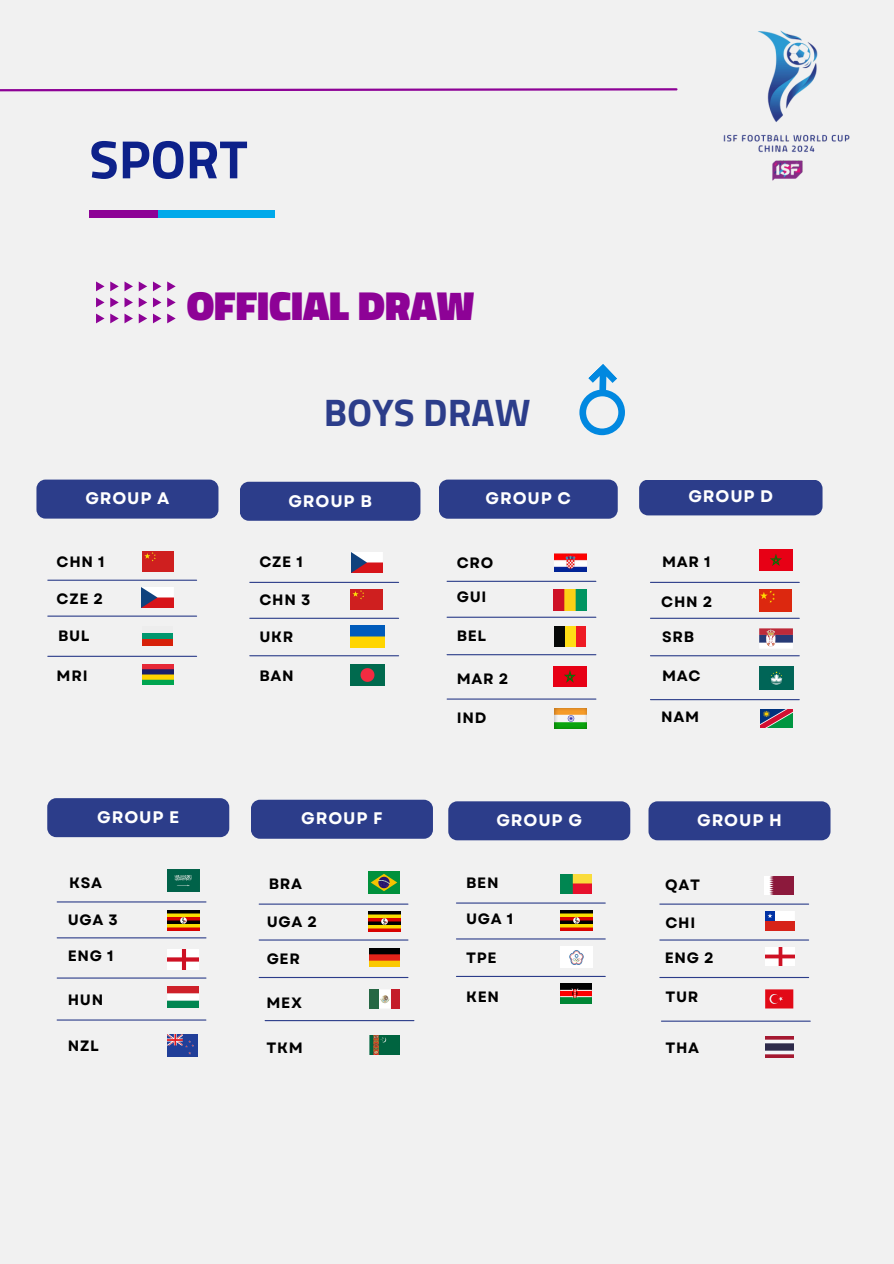
<style>
.page{position:relative;width:894px;height:1264px;background:#fff}
.page>*{position:absolute;margin:0;border:0;box-sizing:border-box;transform-origin:0 0}
.t1{font:700 54px "Titillium Web";color:#0d218a}
.t2{font:900 41.1px "Titillium Web";color:#8d0296}
.t3{font:700 38.4px "Titillium Web";color:#2c3d8a}
.t4{font:700 16.8px "Garet";letter-spacing:.05em;color:#fff}
.t5{font:700 15px "Garet";letter-spacing:.05em;color:#000}
</style>
<div class="page">
<div style="left:0;top:0;width:893px;height:1263px;background:#f1f1f1"></div>
<div style="left:89px;top:210px;width:185px;height:8px;background:#00a9ea"></div>
<div style="left:89px;top:210px;width:69px;height:8px;background:#8d0296"></div>
<svg style="left:0;top:88px;width:678px;height:4px"></svg>
<svg style="left:167px;top:281px;width:9px;height:10px"></svg>
<svg style="left:167px;top:297px;width:9px;height:10px"></svg>
<svg style="left:167px;top:313px;width:9px;height:10px"></svg>
<svg style="left:153px;top:281px;width:8px;height:10px"></svg>
<svg style="left:153px;top:297px;width:8px;height:10px"></svg>
<svg style="left:153px;top:313px;width:8px;height:10px"></svg>
<svg style="left:139px;top:281px;width:8px;height:10px"></svg>
<svg style="left:139px;top:297px;width:8px;height:10px"></svg>
<svg style="left:139px;top:313px;width:8px;height:10px"></svg>
<svg style="left:96px;top:281px;width:37px;height:42px"></svg>
<div style="left:36px;top:479px;width:182px;height:39px;background:#2c3d8a;border-radius:9px"></div>
<div style="left:240px;top:482px;width:180px;height:39px;background:#2c3d8a;border-radius:9px"></div>
<div style="left:439px;top:479px;width:178px;height:39px;background:#2c3d8a"></div>
<div style="left:639px;top:480px;width:183px;height:35px;background:#2c3d8a"></div>
<hr style="left:48px;top:579px;width:148px;height:2px;background:#2c3d8a">
<hr style="left:48px;top:615px;width:148px;height:1px;background:#2c3d8a">
<hr style="left:250px;top:582px;width:148px;height:1px;background:#2c3d8a">
<hr style="left:250px;top:617px;width:148px;height:2px;background:#2c3d8a">
<hr style="left:250px;top:655px;width:148px;height:1px;background:#2c3d8a">
<hr style="left:650px;top:582px;width:149px;height:1px;background:#2c3d8a">
<hr style="left:650px;top:617px;width:149px;height:2px;background:#2c3d8a">
<hr style="left:650px;top:655px;width:149px;height:1px;background:#2c3d8a">
<hr style="left:447px;top:580px;width:148px;height:2px;background:#2c3d8a">
<hr style="left:447px;top:616px;width:148px;height:2px;background:#2c3d8a">
<hr style="left:447px;top:654px;width:148px;height:1px;background:#2c3d8a">
<hr style="left:48px;top:655px;width:148px;height:2px;background:#2c3d8a">
<div style="left:553px;top:626px;width:11px;height:20px;background:#070908"></div>
<div style="left:575px;top:626px;width:11px;height:20px;background:#ee1b24"></div>
<div style="left:564px;top:626px;width:11px;height:20px;background:#ffde16"></div>
<div style="left:47px;top:798px;width:182px;height:39px;background:#2c3d8a;border-radius:9px"></div>
<div style="left:251px;top:799px;width:182px;height:39px;background:#2c3d8a;border-radius:9px"></div>
<div style="left:448px;top:801px;width:182px;height:39px;background:#2c3d8a"></div>
<div style="left:648px;top:801px;width:182px;height:39px;background:#2c3d8a"></div>
<hr style="left:57px;top:901px;width:149px;height:1px;background:#2c3d8a">
<hr style="left:57px;top:937px;width:149px;height:1px;background:#2c3d8a">
<hr style="left:259px;top:903px;width:149px;height:1px;background:#2c3d8a">
<hr style="left:259px;top:939px;width:149px;height:1px;background:#2c3d8a">
<hr style="left:259px;top:976px;width:149px;height:2px;background:#2c3d8a">
<hr style="left:659px;top:903px;width:149px;height:1px;background:#2c3d8a">
<hr style="left:659px;top:939px;width:149px;height:1px;background:#2c3d8a">
<hr style="left:659px;top:976px;width:149px;height:2px;background:#2c3d8a">
<hr style="left:456px;top:902px;width:149px;height:1px;background:#2c3d8a">
<hr style="left:456px;top:938px;width:149px;height:1px;background:#2c3d8a">
<hr style="left:456px;top:975px;width:149px;height:2px;background:#2c3d8a">
<hr style="left:57px;top:977px;width:149px;height:1px;background:#2c3d8a">
<div style="left:142px;top:632px;width:30px;height:7px;background:#00976e"></div>
<div style="left:142px;top:639px;width:30px;height:7px;background:#d7210a"></div>
<div style="left:142px;top:626px;width:30px;height:6px;background:#ededed"></div>
<svg style="left:765px;top:989px;width:28px;height:19px"></svg>
<img style="left:765px;top:911px;width:29px;height:19px">
<img style="left:351px;top:664px;width:33px;height:22px">
<img style="left:168px;top:910px;width:31px;height:20px">
<svg style="left:579px;top:364px;width:46px;height:72px"></svg>
<img style="left:723px;top:30px;width:127px;height:151px">
<img style="left:141px;top:587px;width:32px;height:20px">
<img style="left:351px;top:552px;width:31px;height:20px">
<img style="left:351px;top:625px;width:33px;height:22px">
<img style="left:553px;top:590px;width:33px;height:20px">
<img style="left:553px;top:667px;width:33px;height:19px">
<hr style="left:447px;top:698px;width:148px;height:1px;background:#2c3d8a">
<img style="left:554px;top:708px;width:32px;height:21px">
<img style="left:759px;top:549px;width:33px;height:21px">
<svg style="left:759px;top:628px;width:33px;height:20px"></svg>
<img style="left:760px;top:709px;width:32px;height:18px">
<hr style="left:650px;top:699px;width:149px;height:1px;background:#2c3d8a">
<hr style="left:57px;top:1019px;width:149px;height:1px;background:#2c3d8a">
<hr style="left:265px;top:1020px;width:149px;height:1px;background:#2c3d8a">
<hr style="left:661px;top:1020px;width:149px;height:1px;background:#2c3d8a">
<img style="left:368px;top:911px;width:32px;height:20px">
<img style="left:560px;top:910px;width:32px;height:20px">
<div style="left:369px;top:989px;width:10px;height:19px;background:#266744"></div>
<div style="left:390px;top:989px;width:9px;height:19px;background:#c41d2a"></div>
<svg style="left:379px;top:990px;width:11px;height:18px"></svg>
<img style="left:369px;top:948px;width:30px;height:18px">
<img style="left:167px;top:949px;width:31px;height:20px">
<img style="left:765px;top:948px;width:29px;height:18px">
<img style="left:167px;top:1034px;width:30px;height:22px">
<img style="left:560px;top:983px;width:31px;height:20px">
<img style="left:368px;top:871px;width:32px;height:22px">
<img style="left:168px;top:869px;width:31px;height:22px">
<img style="left:560px;top:874px;width:31px;height:19px">
<img style="left:764px;top:876px;width:29px;height:18px">
<img style="left:765px;top:1036px;width:28px;height:21px">
<img style="left:369px;top:1035px;width:30px;height:19px">
<img style="left:167px;top:986px;width:31px;height:21px">
<img style="left:554px;top:553px;width:32px;height:18px">
<img style="left:759px;top:667px;width:34px;height:22px">
<img style="left:143px;top:664px;width:30px;height:21px">
<img style="left:560px;top:946px;width:32px;height:21px">
<img style="left:142px;top:551px;width:32px;height:20px">
<img style="left:351px;top:589px;width:31px;height:21px">
<img style="left:759px;top:590px;width:32px;height:21px">
<p class="t1" style="left:89px;top:117px;width:160px">SPORT</p>
<p class="t2" style="left:187px;top:273px;width:289px">OFFICIAL DRAW</p>
<p class="t3" style="left:324px;top:382px;width:208px">BOYS DRAW</p>
<h1 class="t4" style="left:85px;top:486px;width:86px">GROUP A</h1>
<p class="t4" style="left:288px;top:488px;width:85px">GROUP B</p>
<p class="t4" style="left:485px;top:486px;width:87px">GROUP C</p>
<p class="t4" style="left:688px;top:484px;width:86px">GROUP D</p>
<p class="t5" style="left:57px;top:551px;width:49px">CHN 1</p>
<p class="t5" style="left:259px;top:551px;width:45px">CZE 1</p>
<p class="t5" style="left:662px;top:551px;width:50px">MAR 1</p>
<p class="t5" style="left:456px;top:552px;width:38px">CRO</p>
<p class="t5" style="left:57px;top:588px;width:48px">CZE 2</p>
<h3 class="t5" style="left:58px;top:625px;width:33px">BUL</h3>
<p class="t5" style="left:259px;top:626px;width:36px">UKR</p>
<p class="t5" style="left:259px;top:665px;width:36px">BAN</p>
<p class="t5" style="left:259px;top:589px;width:52px">CHN 3</p>
<p class="t5" style="left:57px;top:665px;width:32px">MRI</p>
<p class="t5" style="left:456px;top:586px;width:31px">GUI</p>
<p class="t5" style="left:456px;top:624px;width:31px">BEL</p>
<p class="t5" style="left:456px;top:667px;width:53px">MAR 2</p>
<p class="t5" style="left:661px;top:590px;width:53px">CHN 2</p>
<p class="t5" style="left:662px;top:626px;width:34px">SRB</p>
<p class="t5" style="left:662px;top:665px;width:40px">MAC</p>
<p class="t5" style="left:456px;top:707px;width:31px">IND</p>
<p class="t5" style="left:661px;top:706px;width:40px">NAM</p>
<h2 class="t4" style="left:97px;top:805px;width:83px">GROUP E</h2>
<h3 class="t4" style="left:301px;top:806px;width:83px">GROUP F</h3>
<p class="t4" style="left:496px;top:808px;width:87px">GROUP G</p>
<p class="t4" style="left:697px;top:808px;width:86px">GROUP H</p>
<p class="t5" style="left:69px;top:871px;width:34px">KSA</p>
<p class="t5" style="left:466px;top:871px;width:34px">BEN</p>
<p class="t5" style="left:269px;top:872px;width:35px">BRA</p>
<p class="t5" style="left:665px;top:874px;width:36px">QAT</p>
<p class="t5" style="left:68px;top:909px;width:52px">UGA 3</p>
<p class="t5" style="left:68px;top:945px;width:47px">ENG 1</p>
<p class="t5" style="left:266px;top:947px;width:35px">GER</p>
<h3 class="t5" style="left:266px;top:910px;width:52px">UGA 2</h3>
<p class="t5" style="left:68px;top:989px;width:37px">HUN</p>
<p class="t5" style="left:68px;top:1034px;width:32px">NZL</p>
<p class="t5" style="left:266px;top:991px;width:37px">MEX</p>
<p class="t5" style="left:266px;top:1036px;width:38px">TKM</p>
<p class="t5" style="left:466px;top:908px;width:49px">UGA 1</p>
<p class="t5" style="left:466px;top:946px;width:32px">TPE</p>
<h3 class="t5" style="left:466px;top:985px;width:35px">KEN</h3>
<p class="t5" style="left:665px;top:912px;width:31px">CHI</p>
<p class="t5" style="left:664px;top:946px;width:51px">ENG 2</p>
<p class="t5" style="left:665px;top:985px;width:35px">TUR</p>
<h3 class="t5" style="left:665px;top:1037px;width:35px">THA</h3>
</div>
